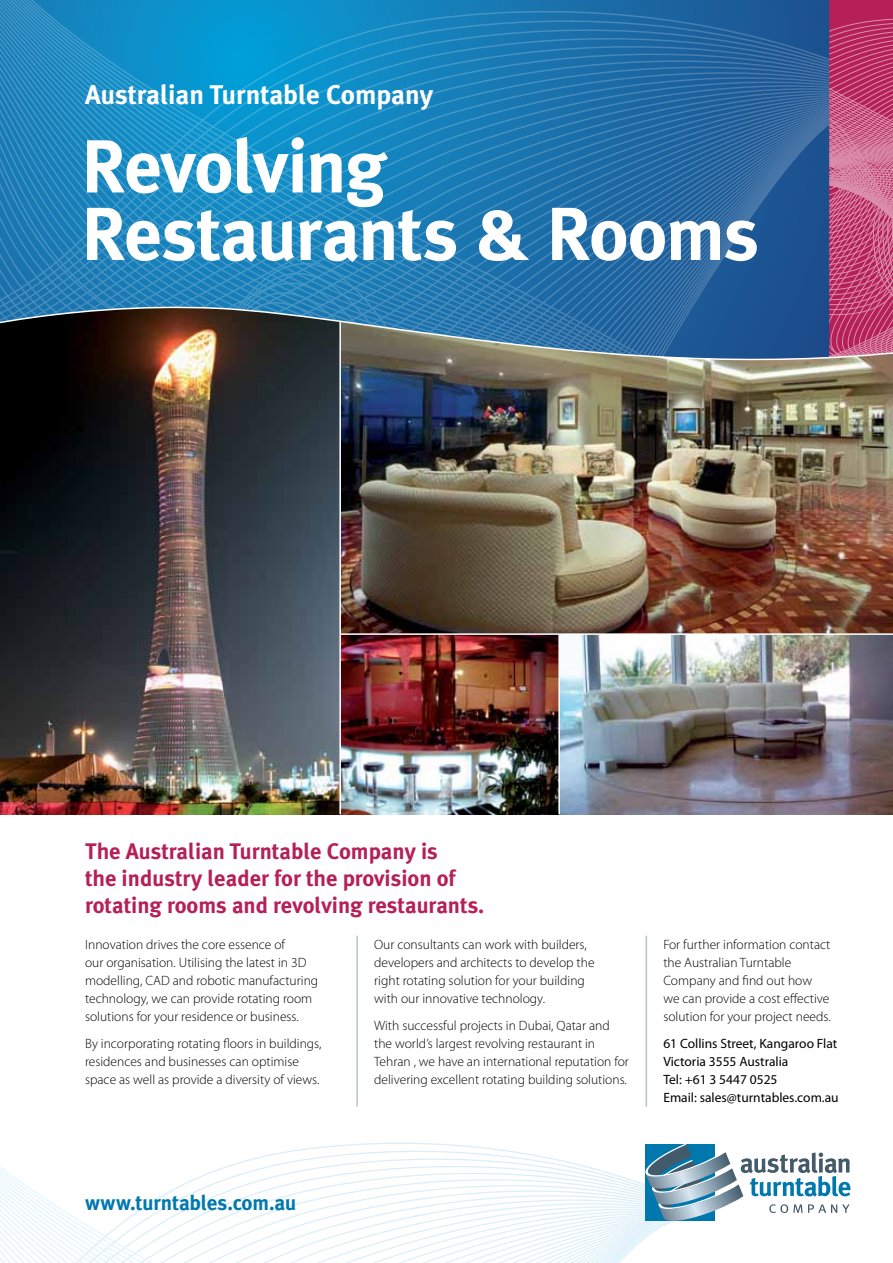
<style>
.page{position:relative;width:893px;height:1263px;background:#fff}
.page>*{position:absolute;margin:0;border:0;box-sizing:border-box;transform-origin:0 0}
.t1{font:700 75px/67.5px "Meta Plus";letter-spacing:-.02em;color:#fff}
.t2{font:700 27px "Meta Plus";color:#fff}
.t3{font:700 22.5px/27px "Meta Plus";color:#b62059}
.t4{font:700 21px "Meta Plus";letter-spacing:-.005em;color:#0078ae}
.t5{font:300 13.5px/18px "Myriad Pro";color:#000}
.t6{font:13.5px/18px "Myriad Pro";color:#000}
</style>
<div class="page">
<img style="left:341px;top:397px;width:552px;height:236px">
<svg style="left:0;top:1144px;width:850px;height:119px"></svg>
<img style="left:0;top:397px;width:339px;height:417px">
<hr style="left:646px;top:936px;width:1px;height:171px;background:#b7c4ce">
<hr style="left:356px;top:936px;width:2px;height:171px;background:#b7c4ce">
<svg style="left:0;top:0;width:893px;height:301px;background:#2b79b1"></svg>
<img style="left:0;top:301px;width:893px;height:96px">
<img style="left:341px;top:635px;width:217px;height:179px">
<hr style="left:339px;top:322px;width:2px;height:492px;background:#fff">
<img style="left:560px;top:635px;width:333px;height:179px">
<h2 class="t2" style="left:85px;top:79px;width:350px">Australian Turntable Company</h2>
<h1 class="t1" style="left:81px;top:132px;width:680px">Revolving<br>Restaurants &amp; Rooms</h1>
<h3 class="t3" style="left:85px;top:838px;width:401px">The Australian Turntable Company is<br>the industry leader for the provision of rotating rooms and revolving restaurants.</h3>
<p class="t5" style="left:85px;top:935px;width:235px">Innovation drives the core essence of<br>our organisation. Utilising the latest in 3D modelling, CAD and robotic manufacturing technology, we can provide rotating room solutions for your residence or business.</p>
<p class="t5" style="left:85px;top:1034px;width:238px">By incorporating rotating floors in buildings, residences and businesses can optimise space as well as provide a diversity of views.</p>
<p class="t5" style="left:374px;top:935px;width:222px">Our consultants can work with builders, developers and architects to develop the right rotating solution for your building with our innovative technology.</p>
<p class="t5" style="left:374px;top:1016px;width:256px">With successful projects in Dubai, Qatar and the world’s largest revolving restaurant in Tehran , we have an international reputation for delivering excellent rotating building solutions.</p>
<p class="t5" style="left:663px;top:935px;width:169px">For further information contact the Australian Turntable<br>Company and find out how we can provide a cost effective solution for your project needs.</p>
<p class="t6" style="left:663px;top:1034px;width:177px">61 Collins Street, Kangaroo Flat<br>Victoria 3555 Australia<br>Tel: +61 3 5447 0525<br>Email: sales@turntables.com.au</p>
<h3 class="t4" style="left:85px;top:1191px;width:213px">www.turntables.com.au</h3>
</div>
